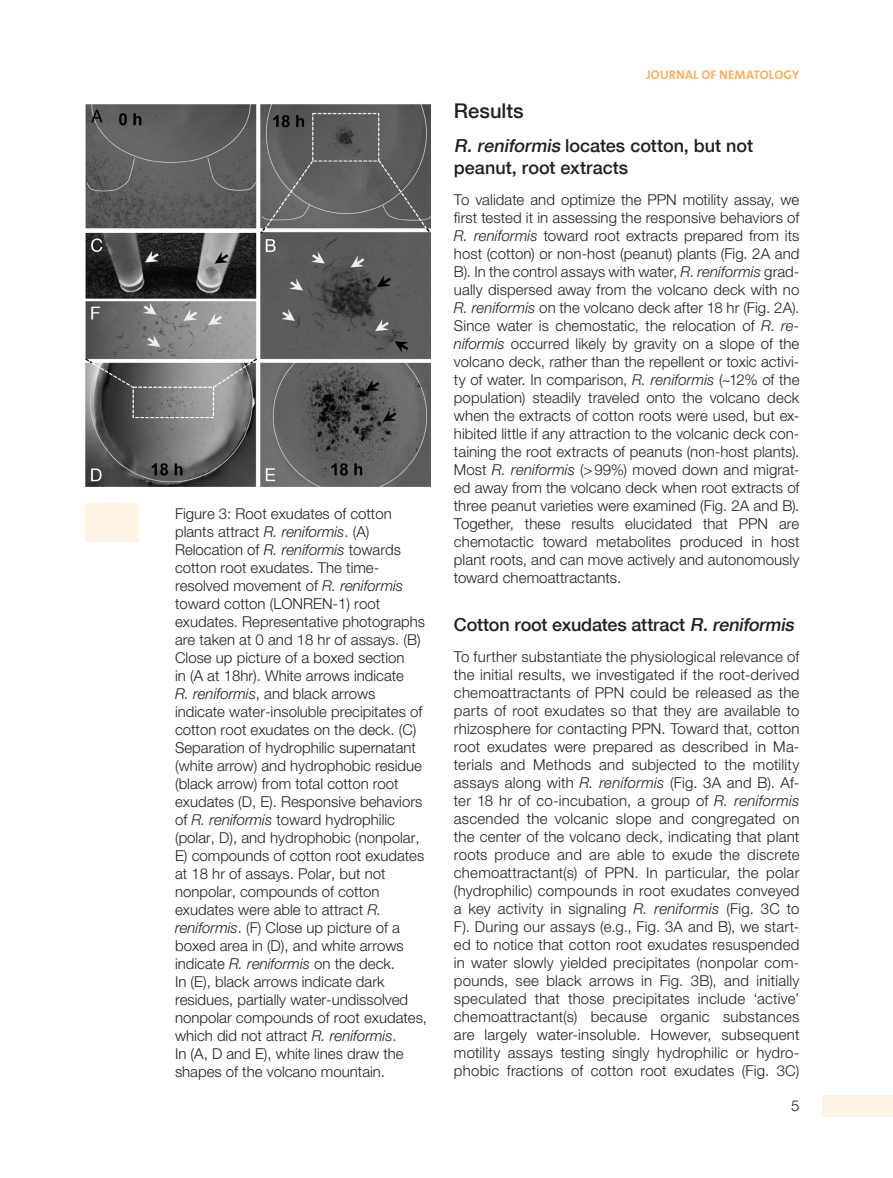
<style>
.page{position:relative;width:893px;height:1178px;background:#fff}
.page>*{position:absolute;margin:0;border:0;box-sizing:border-box;transform-origin:0 0}
.pSec1ttl{font:500 20.25px "Helvetica Neue LT Com";color:#231f20}
.pSec_1and2{font:500 18px/21.6px "Helvetica Neue LT Com";color:#231f20}
.pSec2ttl{font:500 18px "Helvetica Neue LT Com";letter-spacing:-.01em;color:#231f20}
.pFirstpara{font:300 15px/18px "Helvetica Neue LT Pro";letter-spacing:.005em;color:#231f20;text-align:justify}
.pFigureCaption{font:300 15px/18px "Helvetica Neue LT Pro";color:#231f20}
.t1{font:700 12.75px "The Mix Plain";letter-spacing:.01em;color:#fab05f}
.s1{font-family:"Helvetica Neue LT Std";font-style:italic}
.s2{font-style:italic}
</style>
<div class="page">
<div style="left:823px;top:1095px;width:70px;height:21px;background:#fef2e3"></div>
<div style="left:85px;top:503px;width:54px;height:39px;background:#fef2e3"></div>
<img style="left:85px;top:104px;width:346px;height:382px">
<p class="pFigureCaption" style="left:175px;top:505px;width:253px">Figure 3: Root exudates of cotton plants attract <span class="s1">R. reniformis</span>. (A)<br>Relocation of <span class="s1">R. reniformis</span> towards cotton root exudates. The time&shy;resolved movement of <span class="s1">R. reniformis </span>toward cotton (LONREN-1) root exudates. Representative photographs are taken at 0 and 18 hr of assays. (B)<br>Close up picture of a boxed section<br>in (A at 18hr). White arrows indicate<br><span class="s1">R. reniformis</span>, and black arrows indicate water-insoluble precipitates of cotton root exudates on the deck. (C)<br>Separation of hydrophilic supernatant (white arrow) and hydrophobic residue (black arrow) from total cotton root exudates (D, E). Responsive behaviors of <span class="s1">R. reniformis</span> toward hydrophilic (polar, D), and hydrophobic (nonpolar, E) compounds of cotton root exudates at 18 hr of assays. Polar, but not nonpolar, compounds of cotton exudates were able to attract <span class="s1">R. reniformis</span>. (F) Close up picture of a boxed area in (D), and white arrows indicate <span class="s1">R. reniformis</span> on the deck.<br>In (E), black arrows indicate dark residues, partially water-undissolved nonpolar compounds of root exudates, which did not attract <span class="s1">R. reniformis</span>.<br>In (A, D and E), white lines draw the shapes of the volcano mountain.</p>
<p class="t1" style="left:646px;top:64px;width:154px">JOURNAL OF NEMATOLOGY</p>
<p class="pSec1ttl" style="left:454px;top:99px;width:71px">Results</p>
<p class="pSec_1and2" style="left:454px;top:135px;width:301px"><span class="s2">R. reniformis</span> locates cotton, but not peanut, root extracts</p>
<p class="pFirstpara" style="left:454px;top:190px;width:347px">To validate and optimize the PPN motility assay, we first tested it in assessing the responsive behaviors of <span class="s1">R. reniformis</span> toward root extracts prepared from its host (cotton) or non-host (peanut) plants (Fig. 2A and B). In the control assays with water, <span class="s1">R</span>. <span class="s1">reniformis</span> grad&shy;ually dispersed away from the volcano deck with no <span class="s1">R. reniformis</span> on the volcano deck after 18 hr (Fig. 2A).<br>Since water is chemostatic, the relocation of <span class="s1">R</span>. <span class="s1">re&shy;niformis</span> occurred likely by gravity on a slope of the volcano deck, rather than the repellent or toxic activi&shy;ty of water. In comparison, <span class="s1">R. reniformis</span> (~12% of the population) steadily traveled onto the volcano deck when the extracts of cotton roots were used, but ex&shy;hibited little if any attraction to the volcanic deck con&shy;taining the root extracts of peanuts (non-host plants).<br>Most <span class="s1">R. reniformis</span> (&gt;99%) moved down and migrat&shy;ed away from the volcano deck when root extracts of three peanut varieties were examined (Fig. 2A and B).<br>Together, these results elucidated that PPN are chemotactic toward metabolites produced in host plant roots, and can move actively and autonomously toward chemoattractants.</p>
<p class="pSec2ttl" style="left:454px;top:614px;width:345px">Cotton root exudates attract <span class="s2">R.reniformis</span></p>
<p class="pFirstpara" style="left:454px;top:647px;width:347px">To further substantiate the physiological relevance of the initial results, we investigated if the root-derived chemoattractants of PPN could be released as the parts of root exudates so that they are available to rhizosphere for contacting PPN. Toward that, cotton root exudates were prepared as described in Ma&shy;terials and Methods and subjected to the motility assays along with <span class="s1">R. reniformis</span> (Fig. 3A and B). Af&shy;ter 18 hr of co-incubation, a group of <span class="s1">R. reniformis </span>ascended the volcanic slope and congregated on the center of the volcano deck, indicating that plant roots produce and are able to exude the discrete chemoattractant(s) of PPN. In particular, the polar (hydrophilic) compounds in root exudates conveyed a key activity in signaling <span class="s1">R. reniformis</span> (Fig. 3C to F). During our assays (e.g., Fig. 3A and B), we start&shy;ed to notice that cotton root exudates resuspended in water slowly yielded precipitates (nonpolar com&shy;pounds, see black arrows in Fig. 3B), and initially speculated that those precipitates include ‘active’ chemoattractant(s) because organic substances are largely water-insoluble. However, subsequent motility assays testing singly hydrophilic or hydro&shy;phobic fractions of cotton root exudates (Fig. 3C)</p>
<p class="pFirstpara" style="left:791px;top:1096px;width:10px">5</p>
</div>
